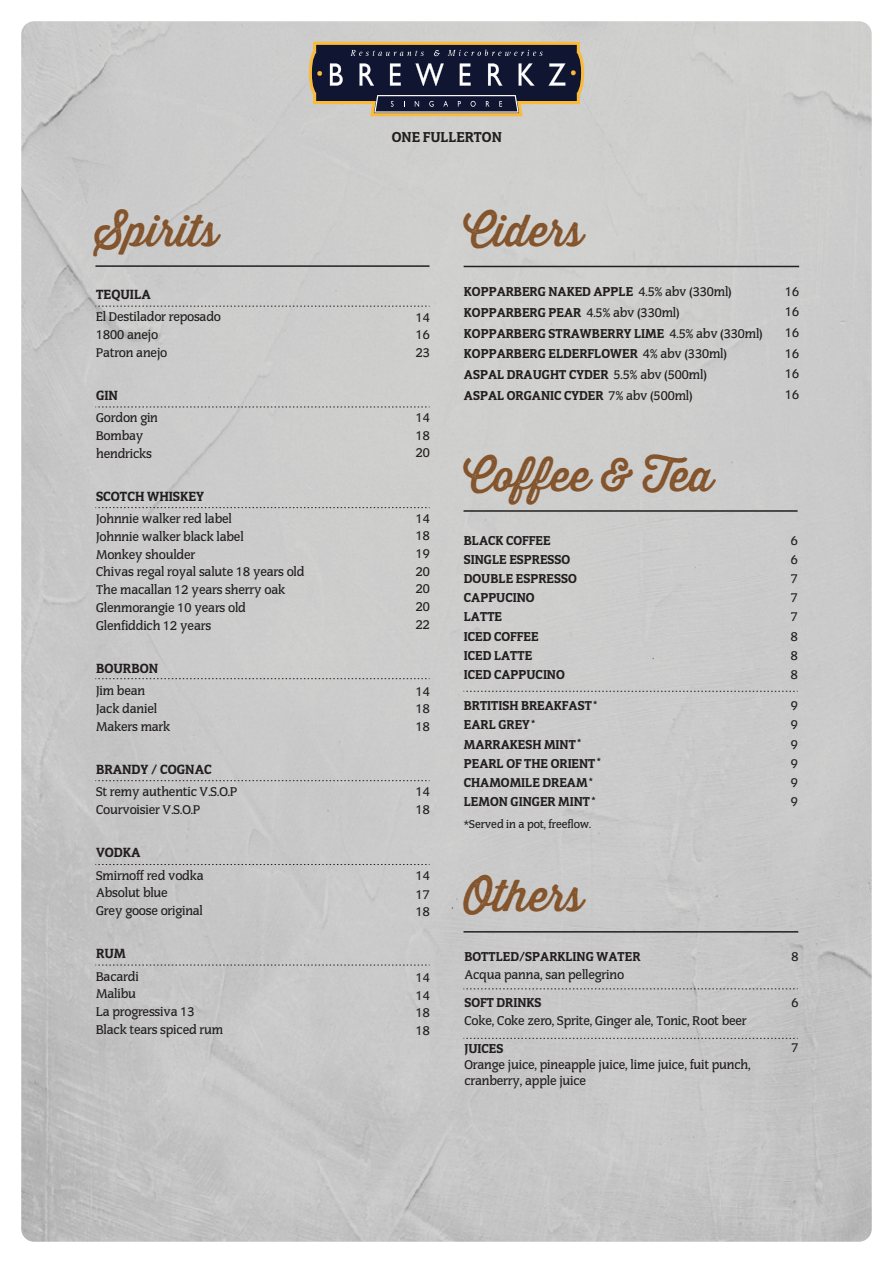
<style>
.page{position:relative;width:893px;height:1263px;background:#fff}
.page>*{position:absolute;margin:0;border:0;box-sizing:border-box;transform-origin:0 0}
.t1{font:43.5px "Thirsty Rough Reg";color:#84552c}
.t2{font:800 15px "OPTI Counsil";color:#231f20}
.t3{font:800 13.95px "OPTI Counsil";color:#231f20}
.t4{font:500 13.5px/17.7px "OPTI Counsil";color:#231f20}
.t5{font:800 13.5px/19.2px "OPTI Counsil";color:#231f20}
.t6{font:500 12px "OPTI Counsil";color:#231f20}
.s1{font-weight:500}
</style>
<div class="page">
<img style="left:21px;top:21px;width:851px;height:1221px">
<hr style="left:464px;top:266px;width:335px;height:1px;background:#231f20">
<hr style="left:463px;top:510px;width:335px;height:2px;background:#231f20">
<svg style="left:463px;top:691px;width:335px;height:1px"></svg>
<hr style="left:95px;top:265px;width:334px;height:2px;background:#231f20">
<svg style="left:95px;top:306px;width:335px;height:1px"></svg>
<svg style="left:95px;top:407px;width:335px;height:1px"></svg>
<svg style="left:95px;top:507px;width:335px;height:1px"></svg>
<svg style="left:95px;top:678px;width:335px;height:1px"></svg>
<svg style="left:95px;top:965px;width:335px;height:1px"></svg>
<svg style="left:95px;top:780px;width:335px;height:1px"></svg>
<svg style="left:95px;top:864px;width:335px;height:1px"></svg>
<hr style="left:463px;top:931px;width:335px;height:1px;background:#231f20">
<svg style="left:463px;top:988px;width:335px;height:1px"></svg>
<svg style="left:463px;top:1038px;width:335px;height:1px"></svg>
<svg style="left:309px;top:42px;width:275px;height:74px;background:#4d4b52"></svg>
<h1 class="t1" style="left:95px;top:198px;width:124px">Spirits</h1>
<p class="t3" style="left:96px;top:285px;width:56px">TEQUILA</p>
<p class="t4" style="left:96px;top:308px;width:126px">El Destilador reposado<br>1800 anejo<br>Patron anejo</p>
<p class="t3" style="left:96px;top:386px;width:23px">GIN</p>
<p class="t4" style="left:96px;top:409px;width:63px">Gordon gin<br>Bombay hendricks</p>
<p class="t3" style="left:96px;top:487px;width:110px">SCOTCH WHISKEY</p>
<p class="t4" style="left:96px;top:510px;width:210px">Johnnie walker red label<br>Johnnie walker black label<br>Monkey shoulder<br>Chivas regal royal salute 18 years old<br>The macallan 12 years sherry oak<br>Glenmorangie 10 years old<br>Glenfiddich 12 years</p>
<p class="t3" style="left:96px;top:659px;width:64px">BOURBON</p>
<p class="t4" style="left:96px;top:682px;width:76px">Jim bean<br>Jack daniel<br>Makers mark</p>
<p class="t3" style="left:96px;top:760px;width:117px">BRANDY / COGNAC</p>
<p class="t4" style="left:96px;top:783px;width:143px">St remy authentic V.S.O.P<br>Courvoisier V.S.O.P</p>
<p class="t3" style="left:96px;top:843px;width:46px">VODKA</p>
<p class="t4" style="left:96px;top:866px;width:109px">Smirnoff red vodka<br>Absolut blue<br>Grey goose original</p>
<p class="t3" style="left:96px;top:944px;width:31px">RUM</p>
<p class="t4" style="left:96px;top:967px;width:128px">Bacardi<br>Malibu<br>La progressiva 13<br>Black tears spiced rum</p>
<p class="t2" style="left:391px;top:127px;width:111px">ONE FULLERTON</p>
<p class="t4" style="left:415px;top:308px;width:16px;text-align:justify">14<br>16<br>23</p>
<p class="t4" style="left:415px;top:408px;width:16px;text-align:justify">14<br>18<br>20</p>
<p class="t4" style="left:415px;top:509px;width:16px;text-align:justify">14<br>18<br>19<br>20<br>20<br>20<br>22</p>
<p class="t4" style="left:415px;top:682px;width:16px;text-align:justify">14<br>18<br>18</p>
<p class="t4" style="left:415px;top:783px;width:16px">14<br>18</p>
<p class="t4" style="left:415px;top:866px;width:16px;line-height:19.2px">14<br>17</p>
<p class="t4" style="left:415px;top:902px;width:16px">18</p>
<p class="t4" style="left:415px;top:968px;width:16px;text-align:justify">14<br>14<br>18<br>18</p>
<h1 class="t1" style="left:464px;top:198px;width:121px">Ciders</h1>
<p class="t5" style="left:464px;top:281px;width:300px;line-height:20.7px">KOPPARBERG NAKED APPLE <span class="s1">4.5% abv (330ml)<br></span>KOPPARBERG PEAR <span class="s1">4.5% abv (330ml)<br></span>KOPPARBERG STRAWBERRY LIME <span class="s1">4.5% abv (330ml)<br></span>KOPPARBERG ELDERFLOWER <span class="s1">4% abv (330ml)<br></span>ASPAL DRAUGHT CYDER <span class="s1">5.5% abv (500ml)<br></span>ASPAL ORGANIC CYDER <span class="s1">7% abv (500ml)</span></p>
<p class="t4" style="left:785px;top:280px;width:16px;line-height:20.7px;text-align:justify">16<br>16<br>16<br>16<br>16<br>16</p>
<h1 class="t1" style="left:463px;top:443px;width:251px">Coffee &amp; Tea</h1>
<p class="t5" style="left:463px;top:530px;width:114px">BLACK COFFEE<br>SINGLE ESPRESSO<br>DOUBLE ESPRESSO<br>CAPPUCINO<br>LATTE<br>ICED COFFEE<br>ICED LATTE<br>ICED CAPPUCINO</p>
<p class="t5" style="left:463px;top:696px;width:139px">BRTITISH BREAKFAST <sup>*<br></sup>EARL GREY <sup>*<br></sup>MARRAKESH MINT <sup>*<br></sup>PEARL OF THE ORIENT <sup>*<br></sup>CHAMOMILE DREAM <sup>*<br></sup>LEMON GINGER MINT <sup>*</sup></p>
<p class="t6" style="left:463px;top:816px;width:129px">*Served in a pot, freeflow.</p>
<h1 class="t1" style="left:463px;top:864px;width:121px">Others</h1>
<p class="t5" style="left:464px;top:946px;width:178px">BOTTLED/SPARKLING WATER</p>
<p class="t4" style="left:464px;top:965px;width:161px">Acqua panna, san pellegrino</p>
<p class="t5" style="left:464px;top:992px;width:79px">SOFT DRINKS</p>
<p class="t4" style="left:464px;top:1011px;width:284px">Coke, Coke zero, Sprite, Ginger ale, Tonic, Root beer</p>
<p class="t5" style="left:464px;top:1038px;width:41px">JUICES</p>
<p class="t4" style="left:464px;top:1056px;width:288px;line-height:16.2px">Orange juice, pineapple juice, lime juice, fuit punch, cranberry, apple juice</p>
<p class="t4" style="left:791px;top:530px;width:9px;line-height:19.2px;text-align:justify">6<br>6<br>7<br>7<br>7<br>8<br>8<br>8</p>
<p class="t4" style="left:791px;top:696px;width:9px;line-height:19.2px;text-align:justify">9<br>9<br>9<br>9<br>9<br>9</p>
<p class="t4" style="left:791px;top:947px;width:9px">8</p>
<p class="t4" style="left:791px;top:993px;width:9px">6</p>
<p class="t4" style="left:791px;top:1038px;width:9px">7</p>
</div>
